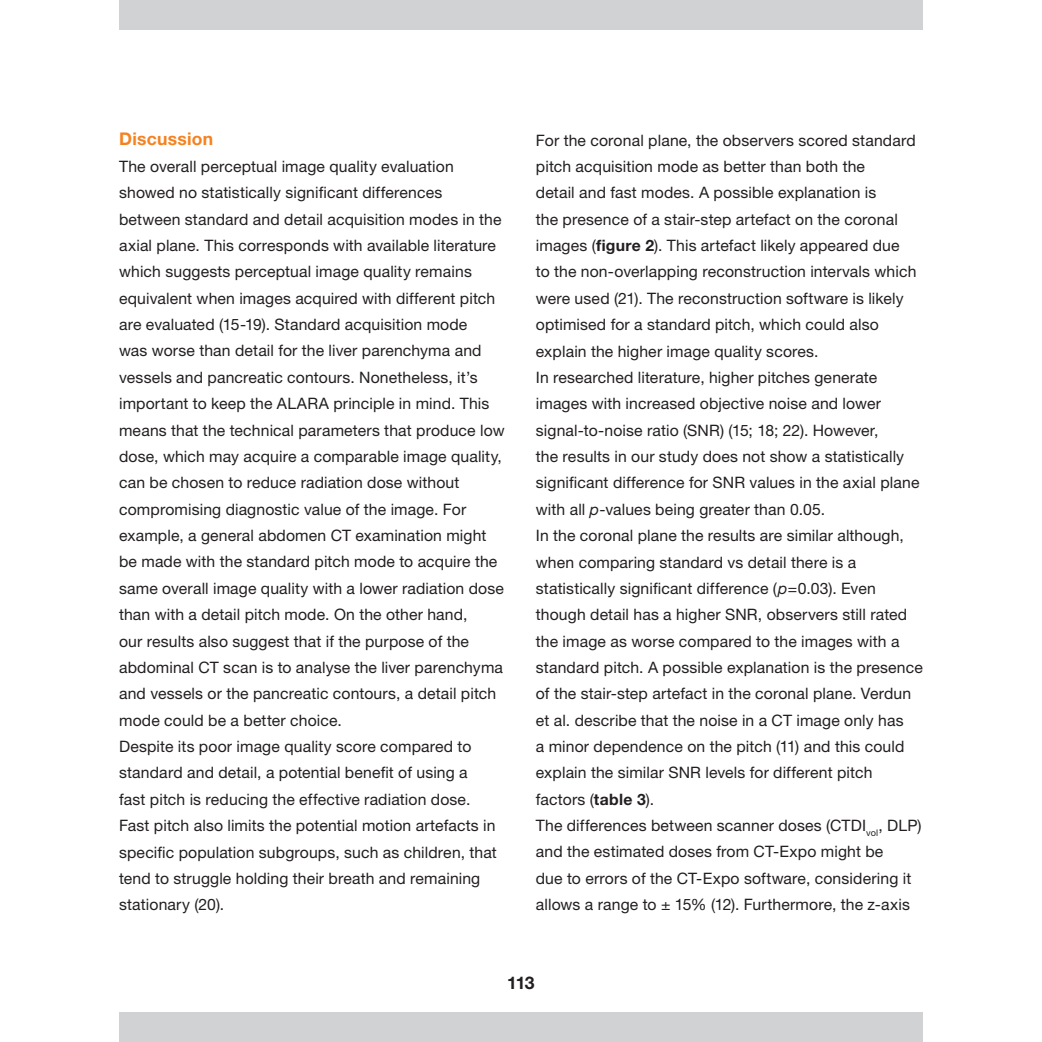
<style>
.page{position:relative;width:1042px;height:1042px;background:#fff}
.page>*{position:absolute;margin:0;border:0;box-sizing:border-box;transform-origin:0 0}
.t1{font:700 17.5px "Helvetica Neue LT Std";letter-spacing:.015em;color:#f58220}
.t2{font:700 17.5px "Helvetica Neue LT Std";color:#231f20}
.t3{font:15.75px/26.4px "Helvetica Neue LT Std";letter-spacing:.01em;color:#231f20}
.s1{font-weight:700}
.s2{font-style:italic}
</style>
<div class="page">
<div style="left:119px;top:0;width:804px;height:30px;background:#d1d2d4"></div>
<div style="left:119px;top:1012px;width:804px;height:30px;background:#d1d2d4"></div>
<p class="t1" style="left:119px;top:128px;width:95px">Discussion</p>
<p class="t3" style="left:119px;top:153px;width:387px">The overall perceptual image quality evaluation showed no statistically significant differences between standard and detail acquisition modes in the axial plane. This corresponds with available literature which suggests perceptual image quality remains equivalent when images acquired with different pitch are evaluated (15-19). Standard acquisition mode<br>was worse than detail for the liver parenchyma and vessels and pancreatic contours. Nonetheless, it’s important to keep the ALARA principle in mind. This means that the technical parameters that produce low dose, which may acquire a comparable image quality, can be chosen to reduce radiation dose without compromising diagnostic value of the image. For example, a general abdomen CT examination might be made with the standard pitch mode to acquire the same overall image quality with a lower radiation dose than with a detail pitch mode. On the other hand,<br>our results also suggest that if the purpose of the abdominal CT scan is to analyse the liver parenchyma and vessels or the pancreatic contours, a detail pitch mode could be a better choice.<br>Despite its poor image quality score compared to standard and detail, a potential benefit of using a<br>fast pitch is reducing the effective radiation dose.<br>Fast pitch also limits the potential motion artefacts in specific population subgroups, such as children, that tend to struggle holding their breath and remaining stationary (20).</p>
<p class="t3" style="left:536px;top:126px;width:388px">For the coronal plane, the observers scored standard pitch acquisition mode as better than both the<br>detail and fast modes. A possible explanation is<br>the presence of a stair-step artefact on the coronal images (<span class="s1">figure 2</span>). This artefact likely appeared due<br>to the non-overlapping reconstruction intervals which were used (21). The reconstruction software is likely optimised for a standard pitch, which could also explain the higher image quality scores.<br>In researched literature, higher pitches generate images with increased objective noise and lower signal-to-noise ratio (SNR) (15; 18; 22). However,<br>the results in our study does not show a statistically significant difference for SNR values in the axial plane with all <span class="s2">p</span>-values being greater than 0.05.<br>In the coronal plane the results are similar although, when comparing standard vs detail there is a statistically significant difference (<span class="s2">p</span>=0.03). Even though detail has a higher SNR, observers still rated the image as worse compared to the images with a standard pitch. A possible explanation is the presence of the stair-step artefact in the coronal plane. Verdun et al. describe that the noise in a CT image only has<br>a minor dependence on the pitch (11) and this could explain the similar SNR levels for different pitch factors (<span class="s1">table 3</span>).<br>The differences between scanner doses (CTDI<sub>vol</sub>, DLP) and the estimated doses from CT-Expo might be<br>due to errors of the CT-Expo software, considering it allows a range to ± 15% (12). Furthermore, the z-axis</p>
<p class="t2" style="left:507px;top:972px;width:29px">113</p>
</div>
